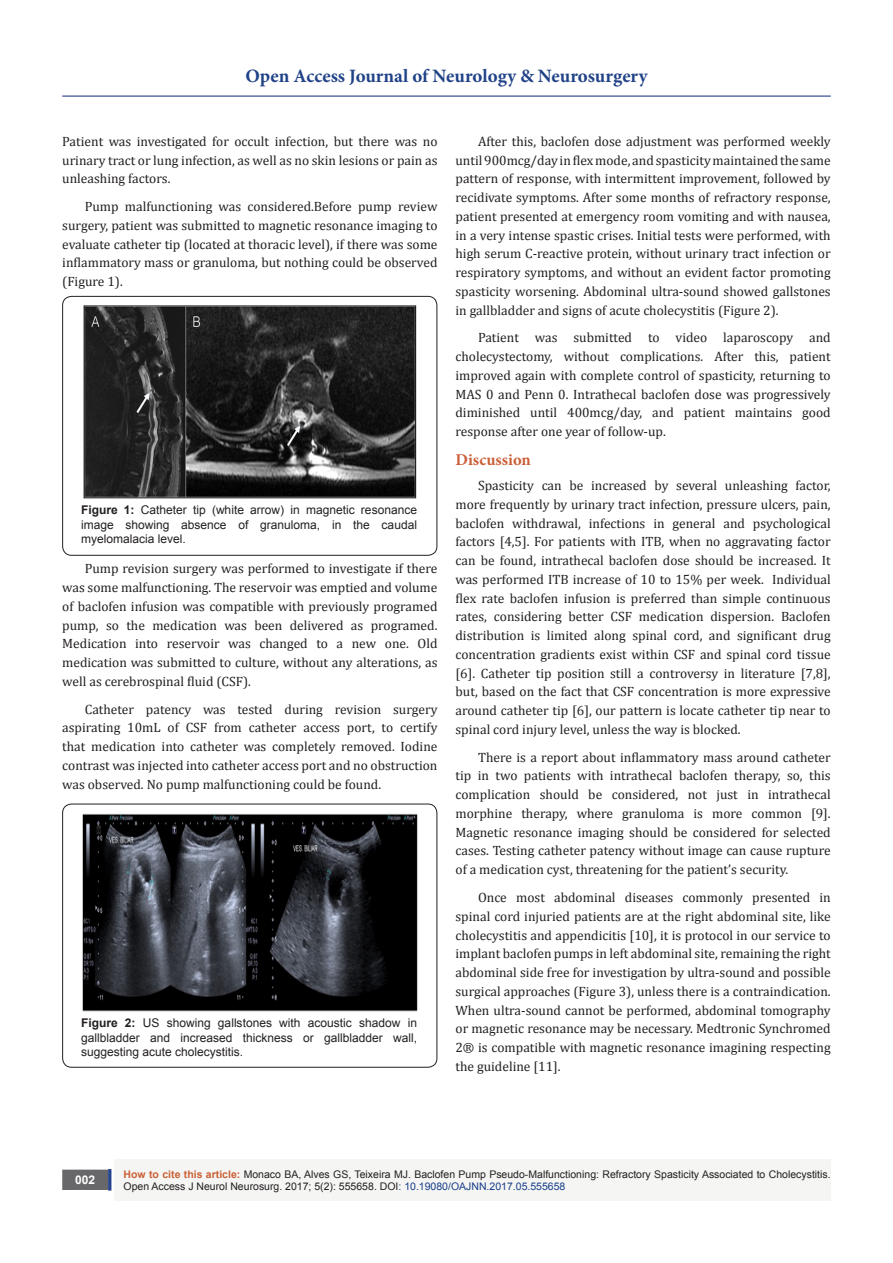
<style>
.page{position:relative;width:893px;height:1263px;background:#fff}
.page>*{position:absolute;margin:0;border:0;box-sizing:border-box;transform-origin:0 0}
.t1{font:700 18.9px "Minion Pro";color:#204287}
.t2{font:700 16.5px "Minion Pro";color:#ca5f37}
.t3{font:13.5px/18.8px "Cambria";color:#231f20;text-align:justify}
.t4{font:12px/14.4px "Arial";color:#231f20;text-align:justify}
.t5{font:700 12px "Arial";color:#fff}
.t6{font:10.5px/12.6px "Arial";color:#231f20}
.s1{font-weight:700}
.s2{font-weight:700;color:#ca6035}
.s3{color:#183f89}
</style>
<div class="page">
<div style="left:115px;top:1160px;width:716px;height:41px;background:#f5f5f4"></div>
<div style="left:63px;top:1170px;width:44px;height:19px;background:#68676a"></div>
<div style="left:62px;top:1169px;width:46px;height:21px;border:2px solid #68676a"></div>
<div style="left:108px;top:1169px;width:3px;height:21px;background:#1c6d90;border:2px solid #253f8e"></div>
<hr style="left:62px;top:96px;width:769px;height:1px;background:#253f8e">
<div style="left:62px;top:296px;width:375px;height:260px;border:1px solid #231f20;border-radius:9px"></div>
<img style="left:83px;top:305px;width:334px;height:194px">
<div style="left:62px;top:804px;width:375px;height:263px;border:1px solid #231f20;border-radius:9px"></div>
<img style="left:82px;top:813px;width:336px;height:199px">
<h1 class="t1" style="left:245px;top:63px;width:404px">Open Access Journal of Neurology &amp; Neurosurgery</h1>
<p class="t3" style="left:62px;top:132px;width:377px">Patient was investigated for occult infection, but there was no urinary tract or lung infection, as well as no skin lesions or pain as unleashing factors.</p>
<p class="t3" style="left:62px;top:197px;width:377px;text-indent:22px">Pump malfunctioning was considered.Before pump review surgery, patient was submitted to magnetic resonance imaging to evaluate catheter tip (located at thoracic level), if there was some inflammatory mass or granuloma, but nothing could be observed (Figure 1).</p>
<p class="t4" style="left:81px;top:503px;width:337px"><span class="s1">Figure 1:</span> Catheter tip (white arrow) in magnetic resonance image showing absence of granuloma, in the caudal myelomalacia level.</p>
<p class="t3" style="left:62px;top:559px;width:377px;text-indent:22px">Pump revision surgery was performed to investigate if there was some malfunctioning. The reservoir was emptied and volume of baclofen infusion was compatible with previously programed pump, so the medication was been delivered as programed.<br>Medication into reservoir was changed to a new one. Old medication was submitted to culture, without any alterations, as well as cerebrospinal fluid (CSF).</p>
<p class="t3" style="left:62px;top:700px;width:377px;text-indent:22px">Catheter patency was tested during revision surgery aspirating 10mL of CSF from catheter access port, to certify that medication into catheter was completely removed. Iodine contrast was injected into catheter access port and no obstruction was observed. No pump malfunctioning could be found.</p>
<p class="t4" style="left:81px;top:1016px;width:337px"><span class="s1">Figure 2:</span> US showing gallstones with acoustic shadow in gallbladder and increased thickness or gallbladder wall, suggesting acute cholecystitis.</p>
<p class="t3" style="left:455px;top:132px;width:377px;text-indent:22px">After this, baclofen dose adjustment was performed weekly until 900mcg/day in flex mode, and spasticity maintained the same pattern of response, with intermittent improvement, followed by recidivate symptoms. After some months of refractory response, patient presented at emergency room vomiting and with nausea, in a very intense spastic crises. Initial tests were performed, with high serum C-reactive protein, without urinary tract infection or respiratory symptoms, and without an evident factor promoting spasticity worsening. Abdominal ultra-sound showed gallstones in gallbladder and signs of acute cholecystitis (Figure 2).</p>
<p class="t3" style="left:455px;top:328px;width:377px;text-indent:22px">Patient was submitted to video laparoscopy and cholecystectomy, without complications. After this, patient improved again with complete control of spasticity, returning to MAS 0 and Penn 0. Intrathecal baclofen dose was progressively diminished until 400mcg/day, and patient maintains good response after one year of follow-up.</p>
<p class="t2" style="left:455px;top:448px;width:77px">Discussion</p>
<p class="t3" style="left:455px;top:476px;width:377px;text-indent:22px">Spasticity can be increased by several unleashing factor, more frequently by urinary tract infection, pressure ulcers, pain, baclofen withdrawal, infections in general and psychological factors [4,5]. For patients with ITB, when no aggravating factor can be found, intrathecal baclofen dose should be increased. It was performed ITB increase of 10 to 15% per week. Individual flex rate baclofen infusion is preferred than simple continuous rates, considering better CSF medication dispersion. Baclofen distribution is limited along spinal cord, and significant drug concentration gradients exist within CSF and spinal cord tissue [6]. Catheter tip position still a controversy in literature [7,8], but, based on the fact that CSF concentration is more expressive around catheter tip [6], our pattern is locate catheter tip near to spinal cord injury level, unless the way is blocked.</p>
<p class="t3" style="left:455px;top:748px;width:377px;text-indent:22px">There is a report about inflammatory mass around catheter tip in two patients with intrathecal baclofen therapy, so, this complication should be considered, not just in intrathecal morphine therapy, where granuloma is more common [9].<br>Magnetic resonance imaging should be considered for selected cases. Testing catheter patency without image can cause rupture of a medication cyst, threatening for the patient’s security.</p>
<p class="t3" style="left:455px;top:888px;width:377px;text-indent:22px">Once most abdominal diseases commonly presented in spinal cord injuried patients are at the right abdominal site, like cholecystitis and appendicitis [10], it is protocol in our service to implant baclofen pumps in left abdominal site, remaining the right abdominal side free for investigation by ultra-sound and possible surgical approaches (Figure 3), unless there is a contraindication.<br>When ultra-sound cannot be performed, abdominal tomography or magnetic resonance may be necessary. Medtronic Synchromed 2® is compatible with magnetic resonance imagining respecting the guideline [11].</p>
<p class="t5" style="left:75px;top:1172px;width:22px">002</p>
<p class="t6" style="left:124px;top:1168px;width:709px"><span class="s2">How to cite this article:</span> Monaco BA, Alves GS, Teixeira MJ. Baclofen Pump Pseudo-Malfunctioning: Refractory Spasticity Associated to Cholecystitis.<br>Open Access J Neurol Neurosurg. 2017; 5(2): 555658. DOI<span class="s3">: 10.19080/OAJNN.2017.05.555658</span></p>
</div>
